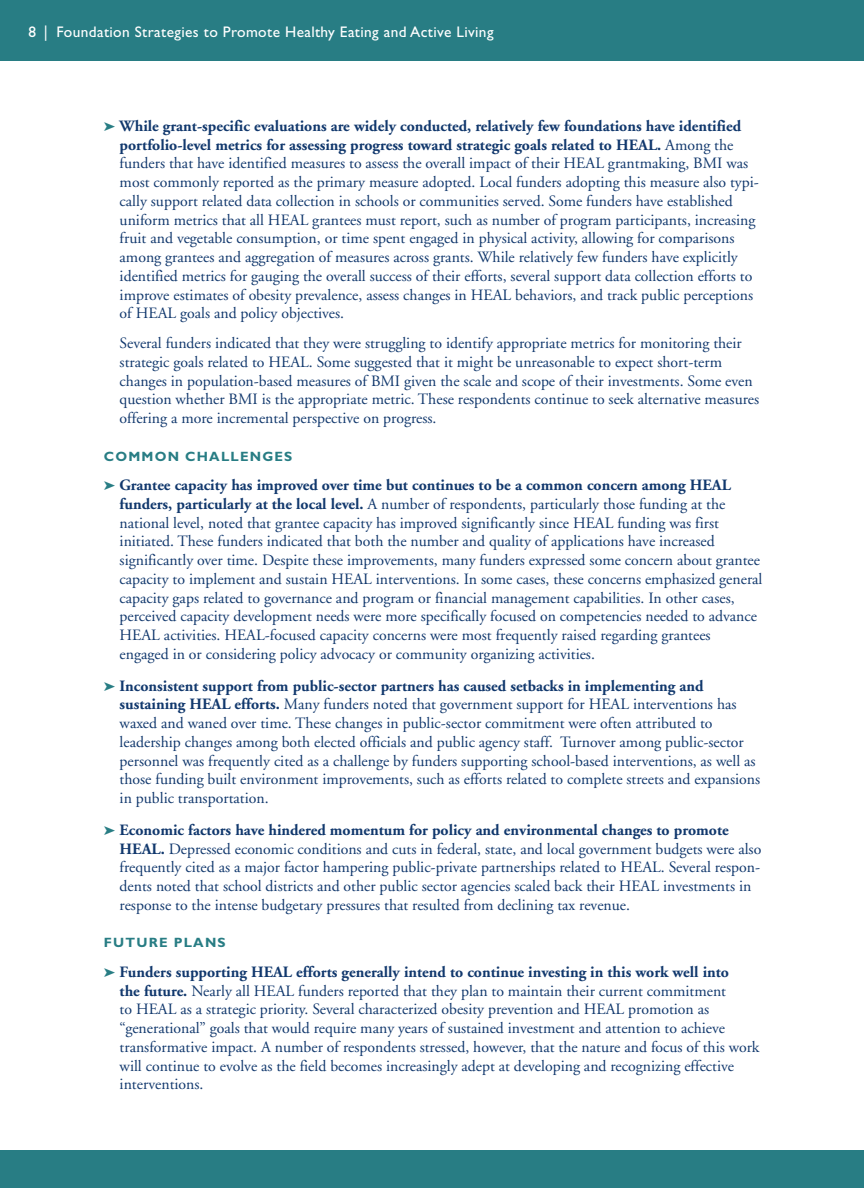
<style>
.page{position:relative;width:864px;height:1188px;background:#fff}
.page>*{position:absolute;margin:0;border:0;box-sizing:border-box;transform-origin:0 0}
.t1{font:15.75px/18.8px "Adobe Garamond";color:#11386d}
.t2{font:15.3px "Gill Sans";letter-spacing:.025em;color:#fff}
.t3{font:700 13.5px "Gill Sans";letter-spacing:.09em;color:#287d84}
.s1{color:#287d84}
.s2{font-weight:700}
</style>
<div class="page">
<div style="left:0;top:1151px;width:864px;height:37px;background:#287d84"></div>
<div style="left:0;top:0;width:864px;height:61px;background:#287d84"></div>
<p class="t2" style="left:28px;top:27px;width:467px">8 | Foundation Strategies to Promote Healthy Eating and Active Living</p>
<p class="t1" style="left:120px;top:118px;width:641px;text-indent:-16px"><span class="s1">➤</span> <span class="s2">While grant-specific evaluations are widely conducted, relatively few foundations have identified portfolio-level metrics for assessing progress toward strategic goals related to HEAL.</span> Among the funders that have identified measures to assess the overall impact of their HEAL grantmaking, BMI was most commonly reported as the primary measure adopted. Local funders adopting this measure also typi&shy;cally support related data collection in schools or communities served. Some funders have established uniform metrics that all HEAL grantees must report, such as number of program participants, increasing fruit and vegetable consumption, or time spent engaged in physical activity, allowing for comparisons among grantees and aggregation of measures across grants. While relatively few funders have explicitly identified metrics for gauging the overall success of their efforts, several support data collection efforts to improve estimates of obesity prevalence, assess changes in HEAL behaviors, and track public perceptions of HEAL goals and policy objectives.</p>
<p class="t1" style="left:120px;top:335px;width:641px">Several funders indicated that they were struggling to identify appropriate metrics for monitoring their strategic goals related to HEAL. Some suggested that it might be unreasonable to expect short-term changes in population-based measures of BMI given the scale and scope of their investments. Some even question whether BMI is the appropriate metric. These respondents continue to seek alternative measures offering a more incremental perspective on progress.</p>
<p class="t3" style="left:104px;top:451px;width:190px">COMMON CHALLENGES</p>
<p class="t1" style="left:120px;top:477px;width:644px;text-indent:-16px"><span class="s1">➤</span> <span class="s2">Grantee capacity has improved over time but continues to be a common concern among HEAL funders, particularly at the local level.</span> A number of respondents, particularly those funding at the national level, noted that grantee capacity has improved significantly since HEAL funding was first initiated. These funders indicated that both the number and quality of applications have increased significantly over time. Despite these improvements, many funders expressed some concern about grantee capacity to implement and sustain HEAL interventions. In some cases, these concerns emphasized general capacity gaps related to governance and program or financial management capabilities. In other cases, perceived capacity development needs were more specifically focused on competencies needed to advance HEAL activities. HEAL-focused capacity concerns were most frequently raised regarding grantees engaged in or considering policy advocacy or community organizing activities.</p>
<p class="t1" style="left:120px;top:678px;width:642px;text-indent:-16px"><span class="s1">➤</span> <span class="s2">Inconsistent support from public-sector partners has caused setbacks in implementing and sustaining HEAL efforts.</span> Many funders noted that government support for HEAL interventions has waxed and waned over time. These changes in public-sector commitment were often attributed to leadership changes among both elected officials and public agency staff. Turnover among public-sector personnel was frequently cited as a challenge by funders supporting school-based interventions, as well as those funding built environment improvements, such as efforts related to complete streets and expansions in public transportation.</p>
<p class="t1" style="left:120px;top:822px;width:643px;text-indent:-16px"><span class="s1">➤</span> <span class="s2">Economic factors have hindered momentum for policy and environmental changes to promote HEAL.</span> Depressed economic conditions and cuts in federal, state, and local government budgets were also frequently cited as a major factor hampering public-private partnerships related to HEAL. Several respon&shy;dents noted that school districts and other public sector agencies scaled back their HEAL investments in response to the intense budgetary pressures that resulted from declining tax revenue.</p>
<p class="t3" style="left:104px;top:938px;width:123px">FUTURE PLANS</p>
<p class="t1" style="left:120px;top:964px;width:641px;text-indent:-16px"><span class="s1">➤</span> <span class="s2">Funders supporting HEAL efforts generally intend to continue investing in this work well into<br>the future.</span> Nearly all HEAL funders reported that they plan to maintain their current commitment<br>to HEAL as a strategic priority. Several characterized obesity prevention and HEAL promotion as “generational” goals that would require many years of sustained investment and attention to achieve transformative impact. A number of respondents stressed, however, that the nature and focus of this work will continue to evolve as the field becomes increasingly adept at developing and recognizing effective interventions.</p>
</div>
